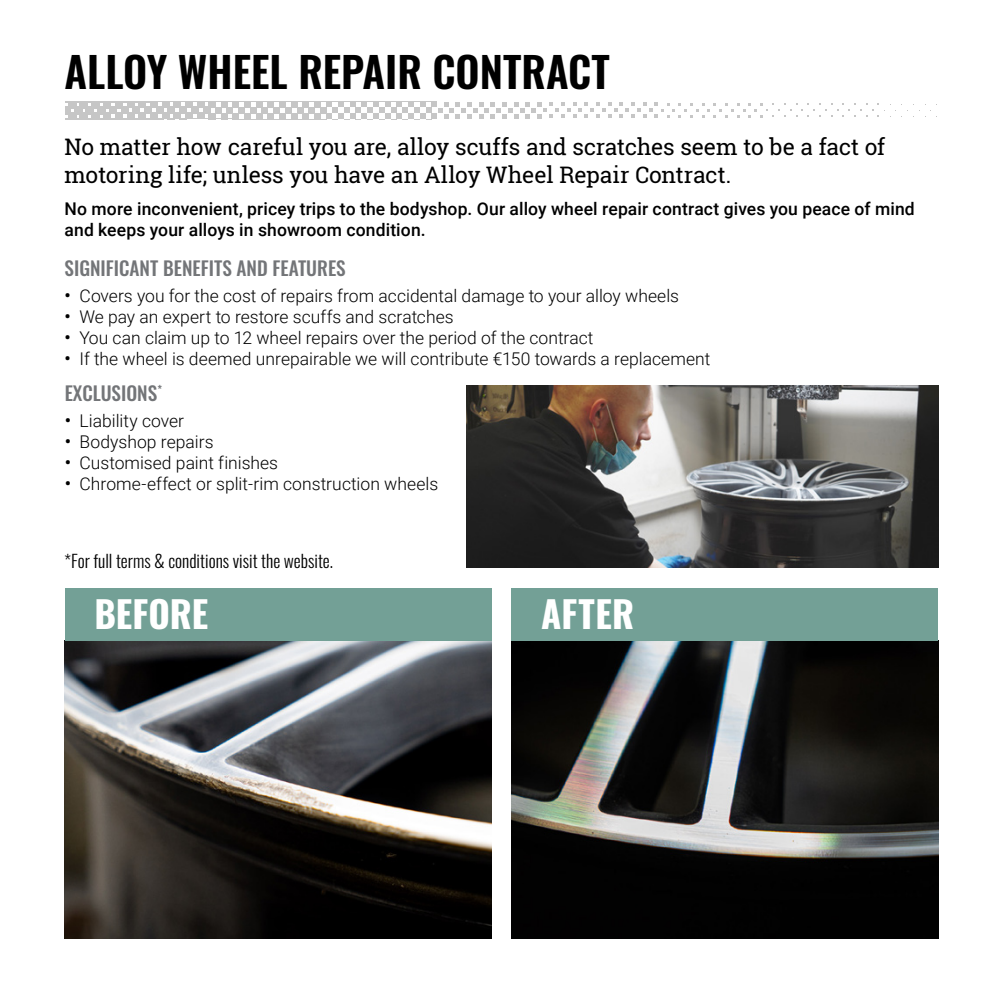
<style>
.page{position:relative;width:993px;height:993px;background:#fff}
.page>*{position:absolute;margin:0;border:0;box-sizing:border-box;transform-origin:0 0}
.t1{font:600 42px "Oswald";color:#000}
.t2{font:700 36.75px "Oswald";letter-spacing:.005em;color:#fff}
.t3{font:22.75px/27.3px "Roboto Slab";letter-spacing:-.015em;color:#000}
.Paragraph_Style_2{font:500 19.25px "Oswald";color:#737578}
.t4{font:300 17.5px "Roboto";color:#000}
.Copy_Text{font:500 17.5px/21px "Roboto";letter-spacing:.01em;color:#000}
.t5{font:300 17.5px "Oswald";color:#000}
.s1{font-family:"Oswald";font-weight:400}
</style>
<div class="page">
<svg style="left:65px;top:101px;width:866px;height:19px"></svg>
<img style="left:466px;top:385px;width:472px;height:182px">
<img style="left:511px;top:640px;width:427px;height:298px">
<img style="left:64px;top:640px;width:427px;height:298px">
<div style="left:64px;top:587px;width:427px;height:53px;background:#73a096"></div>
<div style="left:511px;top:587px;width:427px;height:53px;background:#73a096"></div>
<p class="t1" style="left:64px;top:50px;width:546px">ALLOY WHEEL REPAIR CONTRACT</p>
<p class="t3" style="left:64px;top:133px;width:822px">No matter how careful you are, alloy scuffs and scratches seem to be a fact of motoring life; unless you have an Alloy Wheel Repair Contract.</p>
<p class="Copy_Text" style="left:64px;top:198px;width:851px">No more inconvenient, pricey trips to the bodyshop. Our alloy wheel repair contract gives you peace of mind and keeps your alloys in showroom condition.</p>
<p class="Paragraph_Style_2" style="left:64px;top:258px;width:282px">SIGNIFICANT BENEFITS AND FEATURES</p>
<p class="t4" style="left:64px;top:284px;width:616px"><span class="s1">•</span> Covers you for the cost of repairs from accidental damage to your alloy wheels</p>
<p class="t4" style="left:64px;top:305px;width:390px"><span class="s1">•</span> We pay an expert to restore scuffs and scratches</p>
<p class="t4" style="left:64px;top:326px;width:530px"><span class="s1">•</span> You can claim up to 12 wheel repairs over the period of the contract</p>
<p class="t4" style="left:64px;top:347px;width:647px"><span class="s1">•</span> If the wheel is deemed unrepairable we will contribute €150 towards a replacement</p>
<p class="Paragraph_Style_2" style="left:65px;top:382px;width:99px">EXCLUSIONS<sup>*</sup></p>
<p class="t4" style="left:65px;top:408px;width:121px"><span class="s1">•</span> Liability cover</p>
<p class="t4" style="left:65px;top:429px;width:150px"><span class="s1">•</span> Bodyshop repairs</p>
<p class="t4" style="left:65px;top:450px;width:215px"><span class="s1">•</span> Customised paint finishes</p>
<p class="t4" style="left:65px;top:471px;width:375px"><span class="s1">•</span> Chrome-effect or split-rim construction wheels</p>
<p class="t5" style="left:64px;top:545px;width:270px">*For full terms &amp; conditions visit the website.</p>
<p class="t2" style="left:94px;top:594px;width:115px">BEFORE</p>
<p class="t2" style="left:541px;top:594px;width:94px">AFTER</p>
</div>
